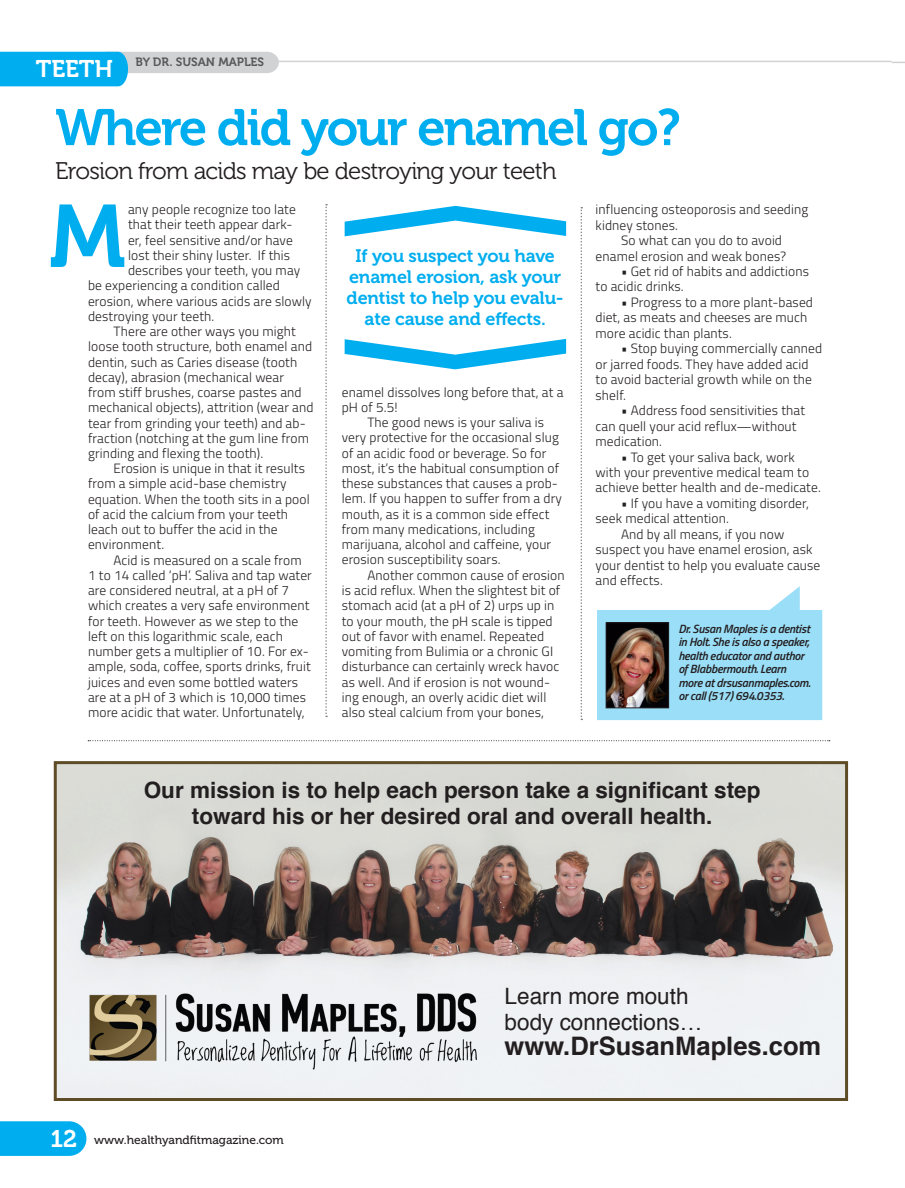
<style>
.page{position:relative;width:905px;height:1188px;background:#fff}
.page>*{position:absolute;margin:0;border:0;box-sizing:border-box;transform-origin:0 0}
.Lead_1st_Par{font:88.05px "Museo 700";color:#00aeef}
.Lead_Headline{font:51px "Museo 700";letter-spacing:-.04em;color:#00aeef}
.BODY_COPY{font:700 25.5px "Helvetica";color:#231f20}
.Underline{font:24px "Museo 300";letter-spacing:-.03em;color:#231f20}
.t1{font:24px "Museo 700";color:#fff}
.BODY_COPY-2{font:700 22.5px "Helvetica";color:#231f20}
.BODY_COPY-3{font:22.5px "Helvetica";color:#231f20}
.Pullout_Quote{font:18px/21px "Museo 700";letter-spacing:-.01em;color:#00aeef;text-align:center}
.Lead_-_Body{font:300 13.5px/15.3px "Titillium";letter-spacing:.01em;color:#231f20}
.BIO_CAPTION{font:italic 600 12px/13.5px "Titillium";letter-spacing:-.02em;color:#231f20}
.t2{font:12px "Museo 500";color:#231f20}
.t3{font:12px "Museo 700";color:#57585a}
.s1{font-family:"Museo 700";font-size:24px;color:#fff}
</style>
<div class="page">
<svg style="left:0;top:1121px;width:86px;height:35px;background:#0cb1ef"></svg>
<hr style="left:0;top:61px;width:891px;height:1px;background:#d1d2d4">
<svg style="left:0;top:52px;width:279px;height:34px"></svg>
<svg style="left:325px;top:204px;width:2px;height:513px"></svg>
<svg style="left:88px;top:740px;width:741px;height:1px"></svg>
<svg style="left:891px;top:62px;width:13px;height:1px"></svg>
<img style="left:58px;top:765px;width:786px;height:332px">
<div style="left:54px;top:761px;width:794px;height:340px;border:3px solid #5e4c27"></div>
<img style="left:77px;top:980px;width:410px;height:95px">
<svg style="left:580px;top:207px;width:2px;height:513px"></svg>
<svg style="left:597px;top:586px;width:225px;height:134px"></svg>
<img style="left:607px;top:624px;width:60px;height:82px">
<div style="left:605px;top:622px;width:64px;height:86px;border:1px solid #231f20"></div>
<svg style="left:344px;top:206px;width:222px;height:30px"></svg>
<svg style="left:344px;top:339px;width:222px;height:30px"></svg>
<p class="t1" style="left:36px;top:55px;width:79px">TEETH</p>
<p class="t3" style="left:136px;top:56px;width:130px">BY DR. SUSAN MAPLES</p>
<p class="Lead_Headline" style="left:55px;top:99px;width:627px">Where did your enamel go?</p>
<p class="Underline" style="left:55px;top:157px;width:503px">Erosion from acids may be destroying your teeth</p>
<p class="Lead_1st_Par" style="left:49px;top:188px;width:78px">M</p>
<p class="Lead_-_Body" style="left:595px;top:201px;width:214px">influencing osteoporosis and seeding kidney stones.</p>
<p class="Lead_-_Body" style="left:595px;top:232px;width:192px;text-indent:26px">So what can you do to avoid enamel erosion and weak bones?</p>
<p class="Lead_-_Body" style="left:595px;top:263px;width:215px;text-indent:26px">• Get rid of habits and addictions to acidic drinks.</p>
<p class="Lead_-_Body" style="left:595px;top:294px;width:219px;text-indent:26px">• Progress to a more plant-based diet, as meats and cheeses are much more acidic than plants.</p>
<p class="Lead_-_Body" style="left:595px;top:340px;width:228px;text-indent:26px">• Stop buying commercially canned or jarred foods. They have added acid to avoid bacterial growth while on the shelf.</p>
<p class="Lead_-_Body" style="left:595px;top:402px;width:211px;text-indent:26px">• Address food sensitivities that can quell your acid reflux—without medication.</p>
<p class="Lead_-_Body" style="left:595px;top:448px;width:227px;text-indent:26px">• To get your saliva back, work with your preventive medical team to achieve better health and de-medicate.</p>
<p class="Lead_-_Body" style="left:595px;top:495px;width:215px;text-indent:26px">• If you have a vomiting disorder, seek medical attention.</p>
<p class="Lead_-_Body" style="left:595px;top:526px;width:226px;text-indent:26px">And by all means, if you now suspect you have enamel erosion, ask your dentist to help you evaluate cause and effects.</p>
<p class="Lead_-_Body" style="left:128px;top:201px;width:169px">any people recognize too late</p>
<p class="Lead_-_Body" style="left:128px;top:216px;width:166px">that their teeth appear dark-</p>
<p class="Lead_-_Body" style="left:128px;top:232px;width:166px">er, feel sensitive and/or have</p>
<p class="Lead_-_Body" style="left:128px;top:247px;width:164px">lost their shiny luster. If this</p>
<p class="Lead_-_Body" style="left:128px;top:262px;width:174px">describes your teeth, you may</p>
<p class="Lead_-_Body" style="left:88px;top:277px;width:193px">be experiencing a condition called</p>
<p class="Lead_-_Body" style="left:88px;top:293px;width:225px">erosion, where various acids are slowly</p>
<p class="Lead_-_Body" style="left:88px;top:308px;width:128px">destroying your teeth.</p>
<p class="Lead_-_Body" style="left:88px;top:323px;width:227px;text-indent:26px">There are other ways you might loose tooth structure, both enamel and dentin, such as Caries disease (tooth decay), abrasion (mechanical wear from stiff brushes, coarse pastes and mechanical objects), attrition (wear and tear from grinding your teeth) and ab&shy;fraction (notching at the gum line from grinding and flexing the tooth).</p>
<p class="Lead_-_Body" style="left:88px;top:460px;width:223px;text-indent:26px">Erosion is unique in that it results from a simple acid-base chemistry equation. When the tooth sits in a pool of acid the calcium from your teeth leach out to buffer the acid in the environment.</p>
<p class="Lead_-_Body" style="left:88px;top:552px;width:225px;text-indent:26px">Acid is measured on a scale from 1 to 14 called ‘pH’. Saliva and tap water are considered neutral, at a pH of 7 which creates a very safe environment for teeth. However as we step to the left on this logarithmic scale, each number gets a multiplier of 10. For ex&shy;ample, soda, coffee, sports drinks, fruit juices and even some bottled waters are at a pH of 3 which is 10,000 times more acidic that water. Unfortunately,</p>
<p class="Pullout_Quote" style="left:346px;top:246px;width:218px">If you suspect you have enamel erosion, ask your dentist to help you evalu&shy;ate cause and effects.</p>
<p class="Lead_-_Body" style="left:342px;top:384px;width:223px">enamel dissolves long before that, at a pH of 5.5!</p>
<p class="Lead_-_Body" style="left:342px;top:414px;width:221px;text-indent:26px">The good news is your saliva is very protective for the occasional slug of an acidic food or beverage. So for most, it’s the habitual consumption of these substances that causes a prob&shy;lem. If you happen to suffer from a dry mouth, as it is a common side effect from many medications, including marijuana, alcohol and caffeine, your erosion susceptibility soars.</p>
<p class="Lead_-_Body" style="left:342px;top:567px;width:224px;text-indent:26px">Another common cause of erosion is acid reflux. When the slightest bit of stomach acid (at a pH of 2) urps up in to your mouth, the pH scale is tipped out of favor with enamel. Repeated vomiting from Bulimia or a chronic GI disturbance can certainly wreck havoc as well. And if erosion is not wound&shy;ing enough, an overly acidic diet will also steal calcium from your bones,</p>
<p class="BIO_CAPTION" style="left:678px;top:621px;width:133px">Dr. Susan Maples is a dentist in Holt. She is also a speaker, health educator and author of Blabbermouth. Learn more at drsusanmaples.com. or call (517) 694.0353.</p>
<p class="BODY_COPY-2" style="left:144px;top:772px;width:618px">Our mission is to help each person take a significant step</p>
<p class="BODY_COPY-2" style="left:192px;top:798px;width:522px">toward his or her desired oral and overall health.</p>
<p class="t2" style="left:50px;top:1133px;width:235px"><span class="s1">12</span> www.healthyandfitmagazine.com</p>
<p class="BODY_COPY-3" style="left:504px;top:979px;width:185px">Learn more mouth</p>
<p class="BODY_COPY-3" style="left:504px;top:1005px;width:199px">body connections…</p>
<p class="BODY_COPY" style="left:504px;top:1026px;width:318px">www.DrSusanMaples.com</p>
</div>
